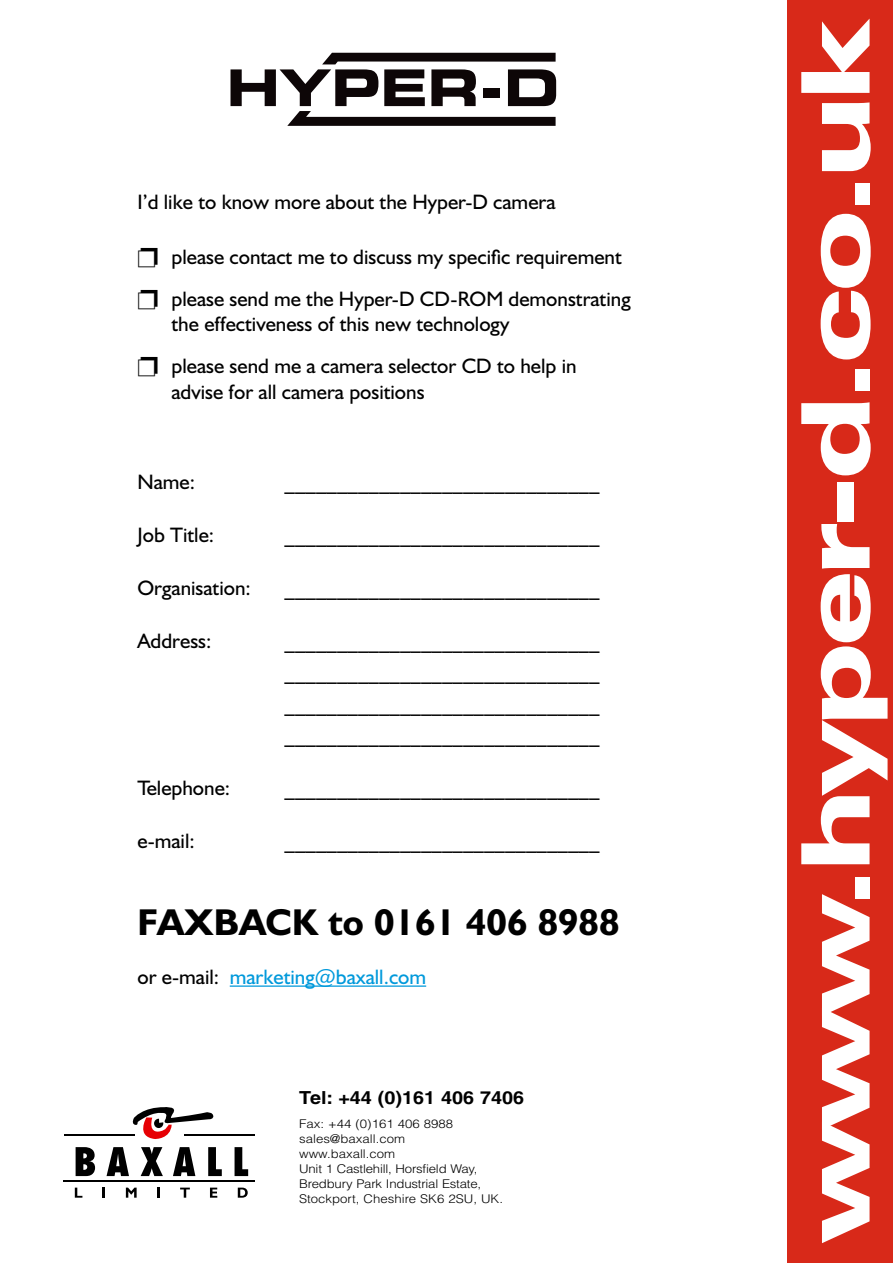
<style>
.page{position:relative;width:893px;height:1263px;background:#fff}
.page>*{position:absolute;margin:0;border:0;box-sizing:border-box;transform-origin:0 0}
.t1{font:900 expanded 94.8px "Zurich BT";letter-spacing:-.04em;color:#fff;scale:1.15 1}
.t2{font:700 37.5px "Humanist 521 BT";color:#000}
.t3{font:21px/31.5px "Humanist 521 BT";color:#000}
.t4{font:21px "Humanist 521 BT";color:#0099db}
.t5{font:700 18px "Helvetica";color:#000;scale:1.1 1}
.t6{font:300 12px/15px "Helvetica";color:#000;scale:1.1 1}
.s1{color:#000}
</style>
<div class="page">
<div style="left:787px;top:0;width:106px;height:1263px;background:#d82919"></div>
<svg style="left:132px;top:1107px;width:81px;height:32px"></svg>
<svg style="left:76px;top:1147px;width:19px;height:29px"></svg>
<svg style="left:107px;top:1147px;width:22px;height:29px"></svg>
<svg style="left:141px;top:1147px;width:22px;height:29px"></svg>
<svg style="left:173px;top:1147px;width:22px;height:29px"></svg>
<svg style="left:208px;top:1147px;width:14px;height:29px"></svg>
<svg style="left:235px;top:1147px;width:13px;height:29px"></svg>
<hr style="left:64px;top:1179px;width:191px;height:2px;background:#000">
<hr style="left:64px;top:1134px;width:71px;height:2px;background:#000">
<hr style="left:184px;top:1134px;width:71px;height:2px;background:#000">
<svg style="left:75px;top:1187px;width:7px;height:11px"></svg>
<svg style="left:102px;top:1187px;width:3px;height:11px"></svg>
<svg style="left:126px;top:1187px;width:11px;height:11px"></svg>
<svg style="left:157px;top:1187px;width:3px;height:11px"></svg>
<svg style="left:180px;top:1187px;width:10px;height:11px"></svg>
<svg style="left:210px;top:1187px;width:7px;height:11px"></svg>
<svg style="left:238px;top:1187px;width:10px;height:11px"></svg>
<hr style="left:230px;top:985px;width:196px;height:2px;background:#0099db">
<svg style="left:231px;top:53px;width:325px;height:73px"></svg>
<p class="t3" style="left:137px;top:185px;width:420px">I’d like to know more about the Hyper-D camera</p>
<p class="t3" style="left:172px;top:235px;width:461px;line-height:42.2px">please contact me to discuss my specific requirement please send me the Hyper-D CD-ROM demonstrating</p>
<p class="t3" style="left:171px;top:303px;width:407px;line-height:42.2px">the effectiveness of this new technology<br>please send me a camera selector CD to help in</p>
<p class="t3" style="left:171px;top:375px;width:255px">advise for all camera positions</p>
<p class="t3" style="left:137px;top:466px;width:59px">Name:</p>
<p class="t3" style="left:137px;top:519px;width:78px">Job Title:</p>
<p class="t3" style="left:137px;top:571px;width:115px">Organisation:</p>
<p class="t3" style="left:137px;top:624px;width:76px">Address:</p>
<p class="t3" style="left:137px;top:772px;width:94px">Telephone:</p>
<p class="t3" style="left:137px;top:824px;width:59px">e-mail:</p>
<p class="t3" style="left:284px;top:466px;width:316px">______________________________</p>
<p class="t3" style="left:284px;top:519px;width:316px">______________________________</p>
<p class="t3" style="left:284px;top:571px;width:316px">______________________________</p>
<p class="t3" style="left:284px;top:624px;width:317px;text-align:justify">______________________________ ______________________________ ______________________________ ______________________________</p>
<p class="t3" style="left:284px;top:772px;width:316px">______________________________</p>
<p class="t3" style="left:284px;top:824px;width:316px">______________________________</p>
<h2 class="t2" style="left:137px;top:899px;width:483px">FAXBACK to 0161 406 8988</h2>
<p class="t4" style="left:137px;top:964px;width:290px"><span class="s1">or e-mail:</span> marketing@baxall.com</p>
<p class="t5" style="left:299px;top:1087px;width:206px">Tel: +44 (0)161 406 7406</p>
<p class="t6" style="left:299px;top:1115px;width:187px">Fax: +44 (0)161 406 8988 sales@baxall.com www.baxall.com<br>Unit 1 Castlehill, Horsfield Way,<br>Bredbury Park Industrial Estate,<br>Stockport, Cheshire SK6 2SU, UK.</p>
<h1 class="t1" style="left:780px;top:1241px;width:1065px;rotate:-90deg">www.hyper-d.co.uk</h1>
</div>
